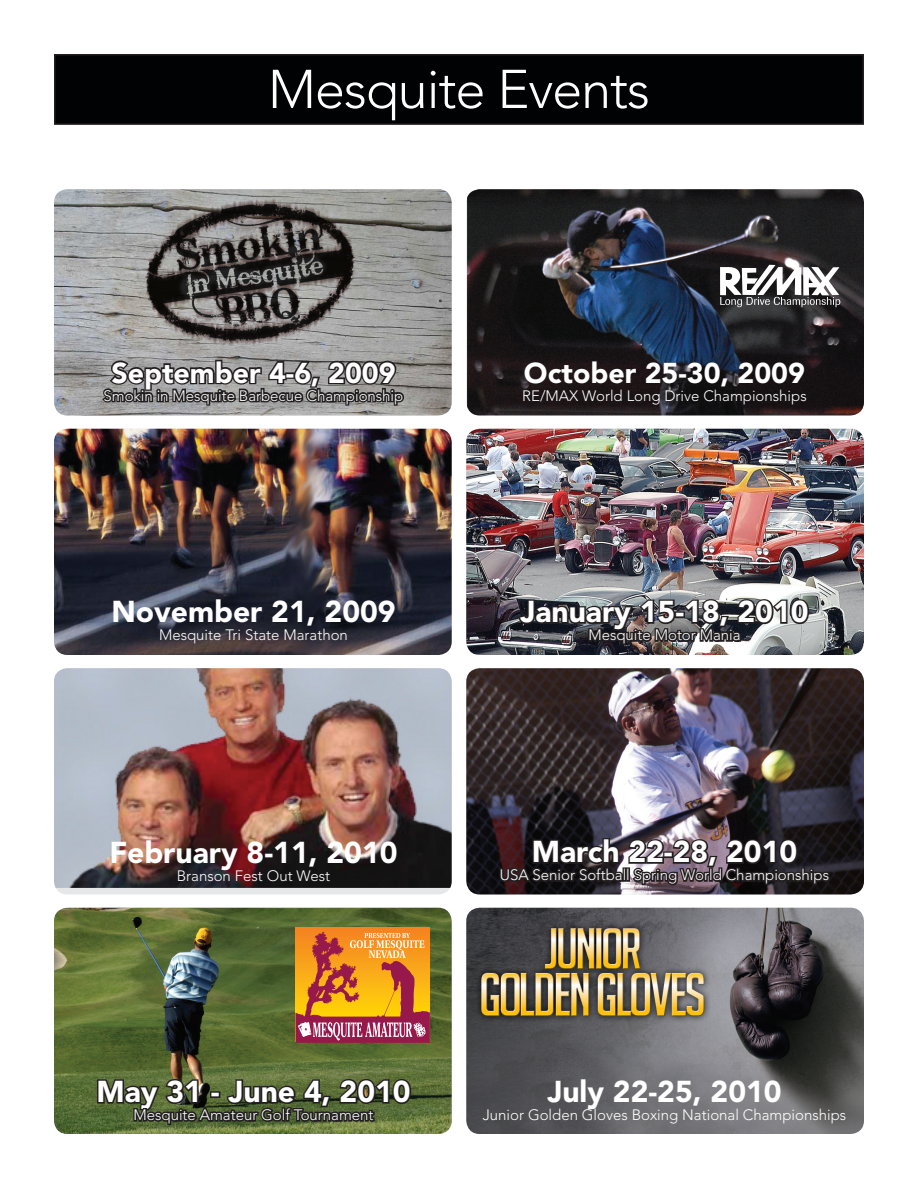
<style>
.page{position:relative;width:918px;height:1188px;background:#fff}
.page>*{position:absolute;margin:0;border:0;box-sizing:border-box;transform-origin:0 0}
.t1{font:300 54px "Avenir";letter-spacing:-.02em;color:#fff}
.t2{font:900 30px "Avenir";color:#fff}
.t3{font:900 28.5px "Avenir";color:#fff}
.t4{font:300 15px "Avenir";color:#fff}
</style>
<div class="page">
<div style="left:55px;top:55px;width:808px;height:69px;background:#010203"></div>
<div style="left:54px;top:54px;width:810px;height:71px;border:2px solid #231f20"></div>
<img style="left:54px;top:189px;width:398px;height:226px">
<img style="left:467px;top:189px;width:397px;height:226px">
<img style="left:54px;top:429px;width:398px;height:226px">
<img style="left:466px;top:429px;width:398px;height:226px">
<div style="left:54px;top:668px;width:398px;height:226px;background:#e6e7e9;border-radius:14px"></div>
<img style="left:54px;top:668px;width:398px;height:220px">
<img style="left:466px;top:668px;width:398px;height:226px">
<img style="left:54px;top:908px;width:398px;height:226px">
<img style="left:466px;top:908px;width:398px;height:226px">
<svg style="left:100px;top:358px;width:306px;height:51px;background:#6a6868"></svg>
<svg style="left:96px;top:1067px;width:317px;height:61px;background:#4a5531"></svg>
<img style="left:517px;top:598px;width:294px;height:50px">
<svg style="left:498px;top:827px;width:334px;height:68px;background:#3b3237"></svg>
<svg style="left:720px;top:265px;width:120px;height:42px"></svg>
<div style="left:295px;top:928px;width:135px;height:114px;background:#f58420"></div>
<svg style="left:295px;top:932px;width:135px;height:111px;background:#d7803e"></svg>
<h1 class="t1" style="left:268px;top:58px;width:383px">Mesquite Events</h1>
<h3 class="t3" style="left:111px;top:356px;width:286px">September 4-6, 2009</h3>
<p class="t4" style="left:104px;top:387px;width:301px">Smokin in Mesquite Barbecue Championship</p>
<h2 class="t2" style="left:111px;top:594px;width:286px">November 21, 2009</h2>
<p class="t4" style="left:159px;top:626px;width:190px">Mesquite Tri State Marathon</p>
<h3 class="t3" style="left:524px;top:356px;width:283px">October 25-30, 2009</h3>
<p class="t4" style="left:522px;top:387px;width:286px">RE/MAX World Long Drive Championships</p>
<h2 class="t2" style="left:520px;top:594px;width:290px">January 15-18, 2010</h2>
<p class="t4" style="left:588px;top:626px;width:154px">Mesquite Motor Mania</p>
<h2 class="t2" style="left:109px;top:835px;width:290px">February 8-11, 2010</h2>
<p class="t4" style="left:177px;top:867px;width:155px">Branson Fest Out West</p>
<h2 class="t2" style="left:532px;top:834px;width:267px">March 22-28, 2010</h2>
<p class="t4" style="left:500px;top:866px;width:331px">USA Senior Softball Spring World Championships</p>
<h2 class="t2" style="left:96px;top:1074px;width:316px">May 31 - June 4, 2010</h2>
<p class="t4" style="left:133px;top:1106px;width:242px">Mesquite Amateur Golf Tournament</p>
<h2 class="t2" style="left:547px;top:1074px;width:236px">July 22-25, 2010</h2>
<p class="t4" style="left:483px;top:1106px;width:365px">Junior Golden Gloves Boxing National Championships</p>
</div>
